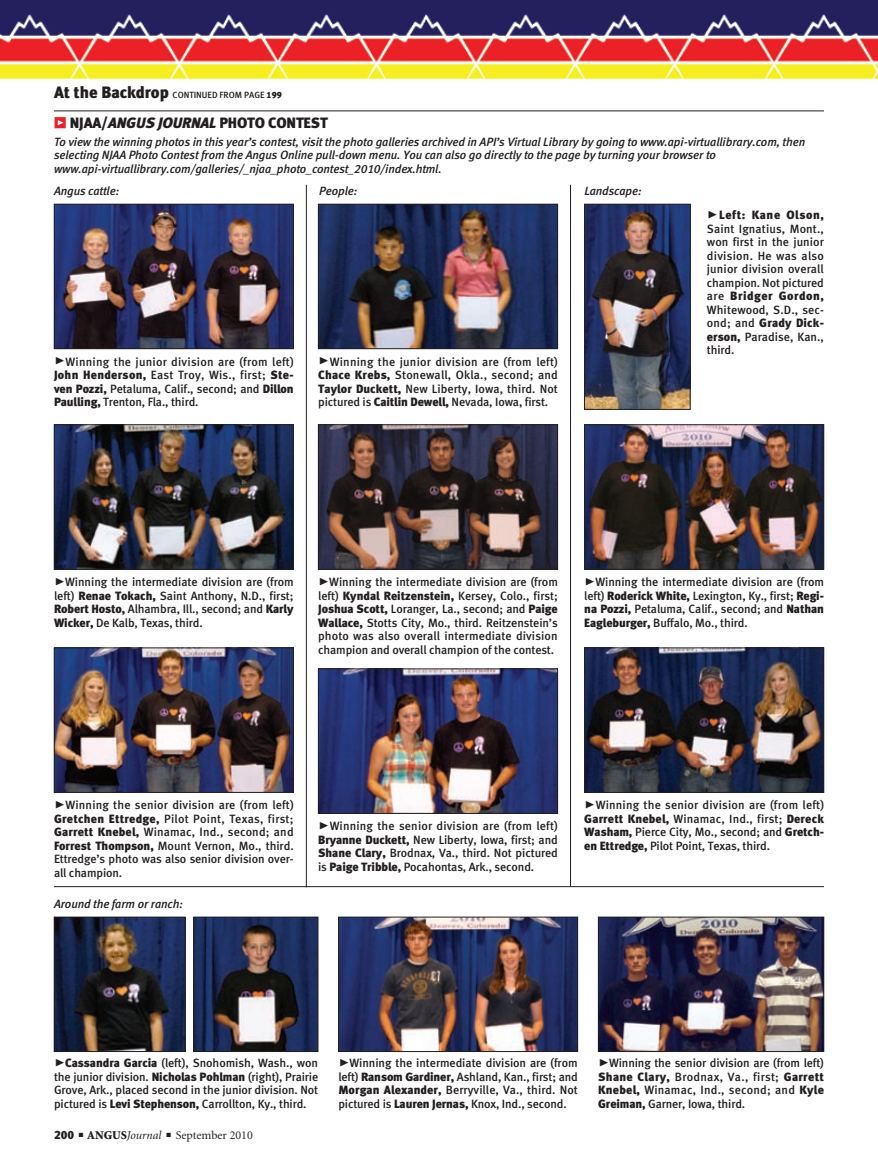
<style>
.page{position:relative;width:878px;height:1168px;background:#fff}
.page>*{position:absolute;margin:0;border:0;box-sizing:border-box;transform-origin:0 0}
.t1{font:16.5px "Meta Black LF";color:#231f20}
.t2{font:italic 15px "Meta Black LF";letter-spacing:-.01em;color:#231f20}
.t3{font:15px "Meta Black LF";color:#231f20}
.cutlines{font:12px/13.5px "Meta Medium LF";letter-spacing:-.005em;color:#231f20;text-align:justify}
.cutlines-2{font:italic 12px/13.5px "Meta Medium LF";letter-spacing:-.01em;color:#231f20}
.t4{font:12px "Minion";color:#231f20}
.t5{font:9px "Meta Medium LF";color:#231f20}
.t6{font:9px "Meta Black LF";color:#231f20}
.s1{font-family:"Meta Medium LF";font-size:9px}
.s2{font-family:"Meta Black Expert";font-style:normal;color:#ec2127}
.s3{font-style:normal}
.s4{font-family:"Meta Black Caps Expert";font-size:21px}
.s5{font-family:"Meta Black LF"}
.s6{font-weight:900}
.s7{font-style:italic}
</style>
<div class="page">
<img style="left:0;top:0;width:878px;height:80px">
<img style="left:56px;top:206px;width:236px;height:141px">
<div style="left:54px;top:204px;width:240px;height:145px;border:1px solid #231f20"></div>
<img style="left:320px;top:206px;width:236px;height:141px">
<div style="left:318px;top:204px;width:240px;height:145px;border:1px solid #231f20"></div>
<img style="left:586px;top:206px;width:102px;height:202px">
<div style="left:584px;top:204px;width:106px;height:206px;border:1px solid #231f20"></div>
<img style="left:56px;top:426px;width:236px;height:141px">
<div style="left:54px;top:424px;width:240px;height:145px;border:1px solid #231f20"></div>
<img style="left:320px;top:426px;width:236px;height:141px">
<div style="left:318px;top:424px;width:240px;height:145px;border:1px solid #231f20"></div>
<img style="left:586px;top:426px;width:235px;height:141px">
<div style="left:584px;top:424px;width:239px;height:145px;border:1px solid #231f20"></div>
<img style="left:56px;top:650px;width:236px;height:140px">
<div style="left:54px;top:648px;width:240px;height:144px;border:1px solid #231f20"></div>
<img style="left:320px;top:671px;width:236px;height:140px">
<div style="left:318px;top:669px;width:240px;height:144px;border:1px solid #231f20"></div>
<img style="left:586px;top:650px;width:235px;height:140px">
<div style="left:584px;top:648px;width:239px;height:144px;border:1px solid #231f20"></div>
<img style="left:56px;top:919px;width:127px;height:131px">
<div style="left:54px;top:917px;width:131px;height:135px;border:1px solid #231f20"></div>
<img style="left:196px;top:919px;width:120px;height:131px">
<div style="left:194px;top:917px;width:124px;height:135px;border:1px solid #231f20"></div>
<img style="left:340px;top:919px;width:236px;height:131px">
<div style="left:338px;top:917px;width:240px;height:135px;border:1px solid #231f20"></div>
<img style="left:600px;top:919px;width:222px;height:131px">
<div style="left:598px;top:917px;width:226px;height:135px;border:1px solid #231f20"></div>
<hr style="left:306px;top:185px;width:1px;height:702px;background:#231f20">
<hr style="left:570px;top:185px;width:1px;height:701px;background:#231f20">
<hr style="left:54px;top:111px;width:770px;height:1px;background:#231f20">
<hr style="left:54px;top:886px;width:770px;height:1px;background:#231f20">
<p class="t1" style="left:54px;top:82px;width:125px">At the Backdrop <span class="s1">CONTINUE</span></p>
<p class="t5" style="left:212px;top:90px;width:19px">D FROM</p>
<p class="t5" style="left:244px;top:90px;width:12px">PAGE</p>
<p class="t6" style="left:266px;top:90px;width:17px">199</p>
<p class="t2" style="left:54px;top:113px;width:194px"><span class="s2">z</span> <span class="s3">NJAA/</span>ANGUS JOURNAL <span class="s3">PHOTO</span></p>
<p class="t3" style="left:268px;top:113px;width:18px">CONTE</p>
<p class="t3" style="left:311px;top:113px;width:18px">ST</p>
<p class="cutlines-2" style="left:54px;top:135px;width:752px">To view the winning photos in this year’s contest, visit the photo galleries archived in API’s Virtual Library by going to www.api-virtuallibrary.com, then selecting NJAA Photo Contest from the Angus Online pull-down menu. You can also go directly to the page by turning your browser to www.api-virtuallibrary.com/galleries/_njaa_photo_contest_2010/index.html.</p>
<p class="cutlines-2" style="left:54px;top:184px;width:67px">Angus cattle:</p>
<p class="cutlines-2" style="left:319px;top:184px;width:40px">People:</p>
<p class="cutlines-2" style="left:584px;top:184px;width:59px">Landscape:</p>
<p class="cutlines" style="left:54px;top:354px;width:241px"><span class="s4">@</span>Winning the junior division are (from left)<br><span class="s5">John Henderson,</span> East Troy, Wis., first; <span class="s5">Ste&shy;ven Pozzi,</span> Petaluma, Calif., second; and <span class="s5">Dillon Paulling,</span> Trenton, Fla., third.</p>
<p class="cutlines" style="left:318px;top:354px;width:241px"><span class="s4">@</span>Winning the junior division are (from left)<br><span class="s5">Chace Krebs,</span> Stonewall, Okla., second; and <span class="s5">Taylor Duckett,</span> N ew Liberty, I owa, third. N ot pictured is <span class="s5">Caitlin Dewell,</span> N evada, I owa, first.</p>
<p class="cutlines" style="left:706px;top:208px;width:119px"><span class="s4">@</span><span class="s5">Left: Kane Olson, </span>Saint Ignatius, Mont., won first in the junior division. He was also junior division overall champion. Not pictured are <span class="s5">Bridger Gordon, </span>Whitewood, S.D., sec&shy;ond; and <span class="s5">Grady Dick&shy;erson,</span> Paradise, Kan., third.</p>
<p class="cutlines" style="left:54px;top:575px;width:241px"><span class="s4">@</span>Winning the intermediate division are (from left) <span class="s5">Renae Tokach,</span> Saint Anthony, N .D., first; <span class="s5">Robert Hosto,</span> Alhambra, I ll., second; and <span class="s5">Karly Wicker,</span> De Kalb, Texas, third.</p>
<p class="cutlines" style="left:318px;top:575px;width:241px"><span class="s4">@</span>Winning the intermediate division are (from left) <span class="s5">Kyndal Reitzenstein,</span> Kersey, Colo., first; <span class="s5">Joshua Scott,</span> Loranger, La., second; and <span class="s5">Paige Wallace,</span> Stotts City, Mo., third. Reitzenstein’s photo was also overall intermediate division champion and overall champion of the contest.</p>
<p class="cutlines" style="left:584px;top:575px;width:241px"><span class="s4">@</span>Winning the intermediate division are (from left) <span class="s5">Roderick White,</span> Lexington, Ky., first; <span class="s5">Regi&shy;na Pozzi,</span> Petaluma, Calif., second; and <span class="s5">Nathan Eagleburger,</span> Buffalo, Mo., third.</p>
<p class="cutlines" style="left:54px;top:798px;width:241px"><span class="s4">@</span>Winning the senior division are (from left)<br><span class="s5">Gretchen Ettredge,</span> Pilot Point, Texas, first; <span class="s5">Garrett Knebel,</span> Winamac, I nd., second; and <span class="s5">Forrest Thompson,</span> Mount Vernon, Mo., third.<br>Ettredge’s photo was also senior division over&shy;all champion.</p>
<p class="cutlines-2" style="left:54px;top:897px;width:130px">Around the farm or ranch:</p>
<p class="cutlines" style="left:318px;top:819px;width:241px"><span class="s4">@</span>Winning the senior division are (from left)<br><span class="s5">Bryanne Duckett,</span> N ew Liberty, I owa, first; and <span class="s5">Shane Clary,</span> Brodnax, Va., third. N ot pictured is <span class="s5">Paige Tribble,</span> Pocahontas, Ark., second.</p>
<p class="cutlines" style="left:584px;top:798px;width:241px"><span class="s4">@</span>Winning the senior division are (from left)<br><span class="s5">Garrett Knebel,</span> Winamac, I nd., first; <span class="s5">Dereck Washam,</span> Pierce City, Mo., second; and <span class="s5">Gretch&shy;en Ettredge,</span> Pilot Point, Texas, third.</p>
<p class="cutlines" style="left:54px;top:1056px;width:265px"><span class="s4">@</span><span class="s5">Cassandra Garcia</span> (left), Snohomish, Wash., won the junior division. <span class="s5">Nicholas Pohlman</span> (right), Prairie Grove, Ark., placed second in the junior division. Not pictured is <span class="s5">Levi Stephenson,</span> Carrollton, Ky., third.</p>
<p class="t4" style="left:54px;top:1129px;width:200px"><span class="s5">200</span> ■ <span class="s6">ANGUS</span><span class="s7">Journal</span> ■ September 2010</p>
<p class="cutlines" style="left:338px;top:1056px;width:241px"><span class="s4">@</span>Winning the intermediate division are (from left) <span class="s5">Ransom Gardiner,</span> Ashland, Kan., first; and <span class="s5">Morgan Alexander,</span> Berryville, Va., third. N ot pictured is <span class="s5">Lauren Jernas,</span> Knox, I nd., second.</p>
<p class="cutlines" style="left:598px;top:1056px;width:227px"><span class="s4">@</span>Winning the senior division are (from left)<br><span class="s5">Shane Clary,</span> Brodnax, Va., first; <span class="s5">Garrett Knebel,</span> Winamac, I nd., second; and <span class="s5">Kyle Greiman,</span> Garner, I owa, third.</p>
</div>
